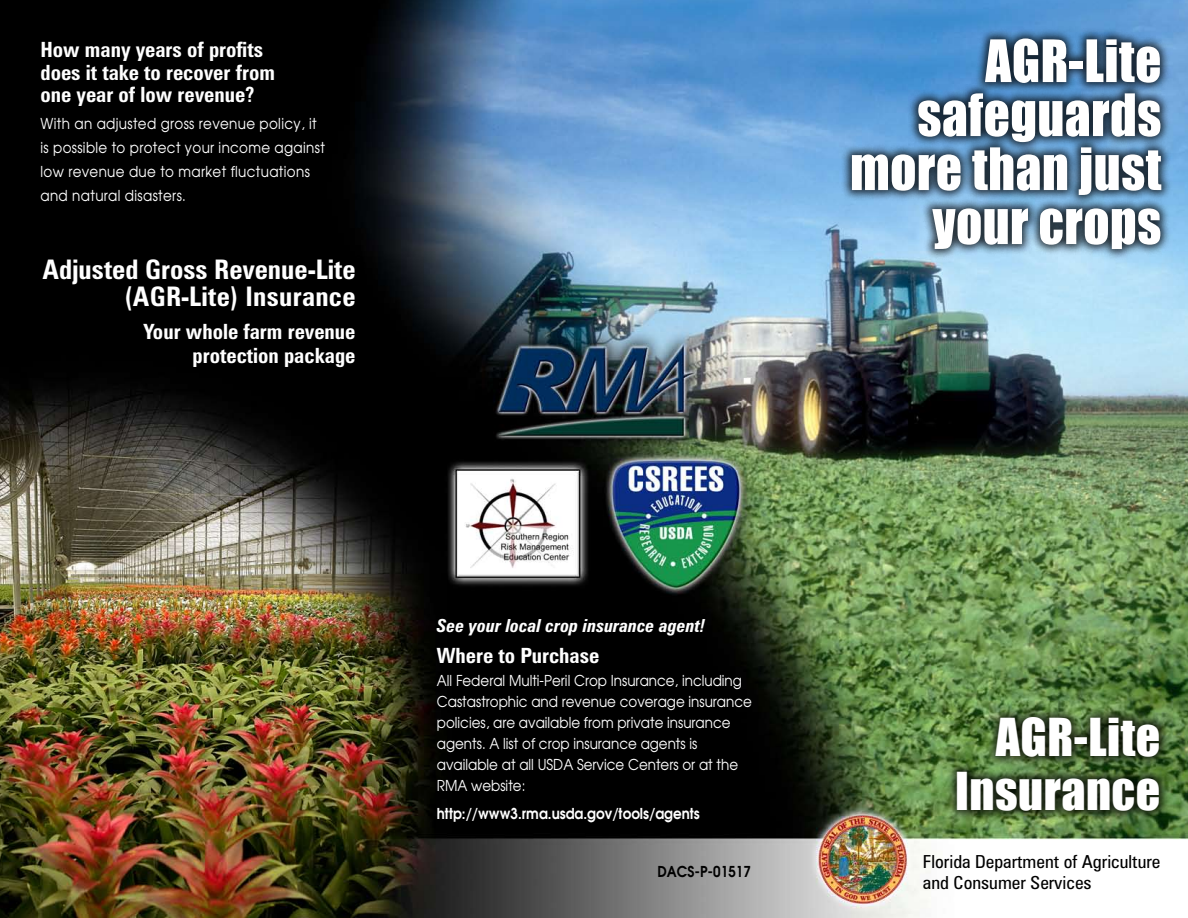
<style>
.page{position:relative;width:1188px;height:918px;background:#fff}
.page>*{position:absolute;margin:0;border:0;box-sizing:border-box;transform-origin:0 0}
.t1{font:54px/54px "Impact";letter-spacing:.01em;color:#fff;text-align:right;scale:.95 1}
.t2{font:48px/54px "Impact";letter-spacing:.01em;color:#fff;text-align:right}
.t3{font:700 condensed 27px/27px "Zurich BT";color:#fff;text-align:right}
.t4{font:700 condensed 21px/22.5px "Zurich BT";color:#fff;text-align:right}
.t5{font:condensed 18px/20.2px "Zurich BT";color:#000;scale:1.05 1}
.t6{font:italic 700 condensed 18px "Zurich BT";color:#fff}
.t7{font:15px/21px "Avant Garde";color:#fff;scale:.9 1}
.t8{font:15px/24px "Avant Garde";letter-spacing:.025em;color:#fff;scale:.9 1}
.t9{font:600 15px "Avant Garde";color:#fff;scale:.9 1}
.t10{font:600 15px "Avant Garde";color:#000;scale:.9 1}
</style>
<div class="page">
<img style="left:0;top:0;width:1188px;height:918px">
<div style="left:840px;top:27px;width:348px;height:444px;background:#000;opacity:.75"></div>
<div style="left:945px;top:705px;width:243px;height:153px;background:#000;opacity:.75"></div>
<div style="left:31px;top:248px;width:380px;height:99px;background:#000"></div>
<h3 class="t4" style="left:40px;top:38px;width:236px;text-align:left">How many years of profits does it take to recover from one year of low revenue?</h3>
<p class="t8" style="left:40px;top:111px;width:318px">With an adjusted gross revenue policy, it is possible to protect your income against low revenue due to market fluctuations and natural disasters.</p>
<h3 class="t3" style="left:42px;top:256px;width:315px">Adjusted Gross Revenue-Lite (AGR-Lite) Insurance</h3>
<h3 class="t4" style="left:143px;top:319px;width:214px;line-height:24.6px">Your whole farm revenue protection package</h3>
<h1 class="t1" style="left:850px;top:34px;width:329px">AGR-Lite safeguards more than just your crops</h1>
<p class="t6" style="left:437px;top:615px;width:270px">See your local crop insurance agent!</p>
<h3 class="t4" style="left:437px;top:644px;width:164px">Where to Purchase</h3>
<p class="t7" style="left:437px;top:670px;width:352px">All Federal Multi-Peril Crop Insurance, including Castastrophic and revenue coverage insurance policies, are available from private insurance agents. A list of crop insurance agents is available at all USDA Service Centers or at the RMA website:</p>
<p class="t9" style="left:437px;top:804px;width:294px">http://www3.rma.usda.gov/tools/agents</p>
<h2 class="t2" style="left:955px;top:710px;width:207px">AGR-Lite<br>Insurance</h2>
<p class="t10" style="left:657px;top:862px;width:106px">DACS-P-01517</p>
<p class="t5" style="left:923px;top:852px;width:228px">Florida Department of Agriculture and Consumer Services</p>
</div>
